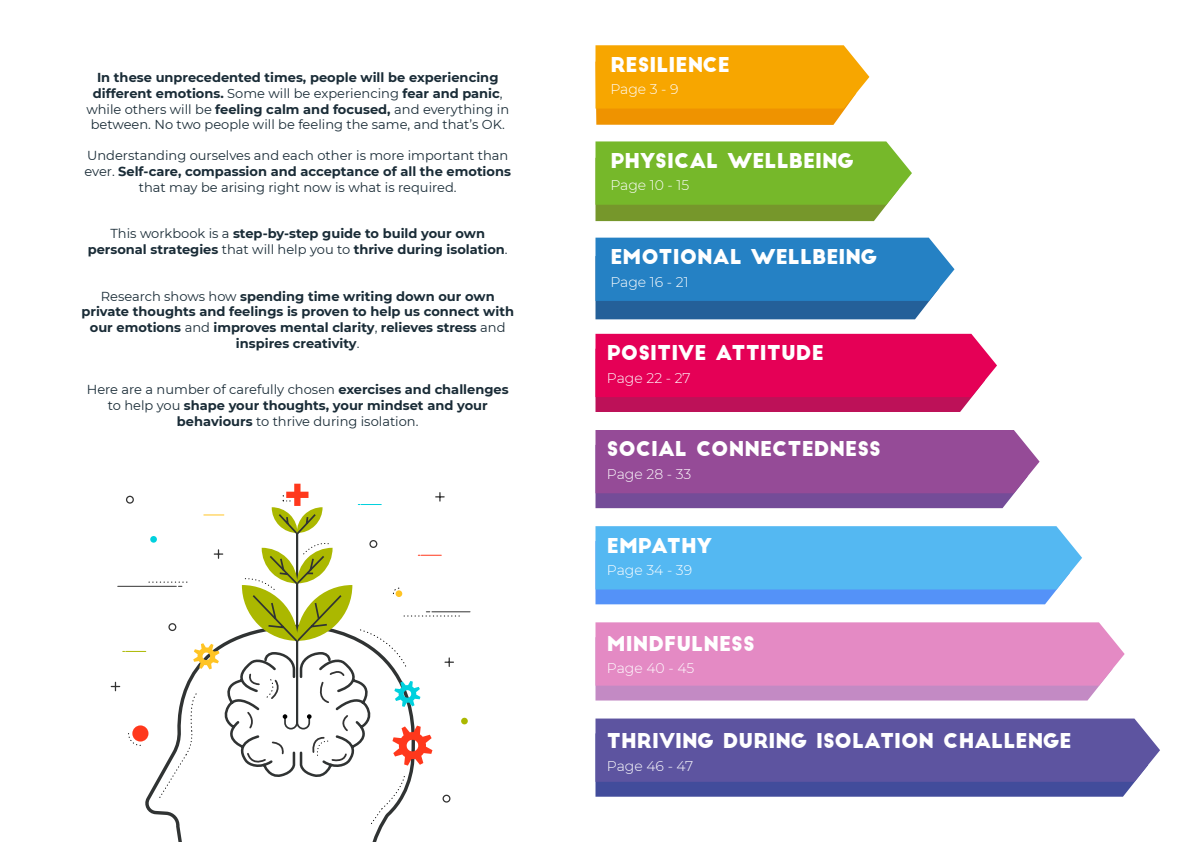
<style>
.page{position:relative;width:1191px;height:842px;background:#fff}
.page>*{position:absolute;margin:0;border:0;box-sizing:border-box;transform-origin:0 0}
.t1{font:20px "Big John";color:#fff}
.t2{font:300 14px "Montserrat";color:#fff}
.t3{font:700 13px/15.6px "Montserrat";color:#1a2c37;text-align:center}
.t4{font:13px/15.6px "Montserrat";color:#1a2c37;text-align:center}
.s1{font-weight:700}
.s2{font-weight:400}
</style>
<div class="page">
<hr style="left:432px;top:611px;width:38px;height:1px;background:#333">
<div style="left:461px;top:718px;width:7px;height:6px;background:#abb800;border-radius:50%"></div>
<svg style="left:123px;top:484px;width:336px;height:341px"></svg>
<svg style="left:595px;top:45px;width:274px;height:80px;background:#f6a810"></svg>
<svg style="left:595px;top:334px;width:402px;height:78px;background:#df0d5d"></svg>
<svg style="left:595px;top:141px;width:317px;height:80px;background:#7eb636"></svg>
<svg style="left:595px;top:430px;width:444px;height:78px;background:#92519a"></svg>
<svg style="left:595px;top:238px;width:359px;height:81px;background:#2f80be"></svg>
<svg style="left:595px;top:526px;width:487px;height:78px;background:#5ab3f3"></svg>
<svg style="left:595px;top:622px;width:529px;height:78px;background:#df8dc6"></svg>
<svg style="left:595px;top:718px;width:565px;height:79px;background:#5e59a2"></svg>
<p class="t4" style="left:86px;top:69px;width:424px"><span class="s1">In these unprecedented times, people will be experiencing different emotions.</span> Some will be experiencing <span class="s1">fear and panic</span>, while others will be <span class="s1">feeling calm and focused,</span> and everything in between. No two people will be feeling the same, and that’s OK.</p>
<p class="t4" style="left:84px;top:147px;width:428px">Understanding ourselves and each other is more important than ever. <span class="s1">Self-care, compassion and acceptance of all the emotions </span>that may be arising right now is what is required.</p>
<p class="t3" style="left:88px;top:225px;width:421px"><span class="s2">This workbook is a</span> step-by-step guide to build your own personal strategies <span class="s2">that will help you to</span> thrive during isolation<span class="s2">.</span></p>
<p class="t3" style="left:81px;top:288px;width:434px"><span class="s2">Research shows how</span> spending time writing down our own private thoughts and feelings is proven to help us connect with our emotions <span class="s2">and</span> improves mental clarity<span class="s2">,</span> relieves stress <span class="s2">and </span>inspires creativity<span class="s2">.</span></p>
<p class="t3" style="left:87px;top:381px;width:423px"><span class="s2">Here are a number of carefully chosen</span> exercises and challenges <span class="s2">to help you</span> shape your thoughts, your mindset and your behaviours <span class="s2">to thrive during isolation.</span></p>
<h1 class="t1" style="left:610px;top:55px;width:121px">RESILIENCE</h1>
<p class="t2" style="left:610px;top:80px;width:70px">Page 3 - 9</p>
<h1 class="t1" style="left:610px;top:151px;width:245px">PHYSICAL WELLBEING</h1>
<p class="t2" style="left:610px;top:176px;width:80px">Page 10 - 15</p>
<h1 class="t1" style="left:610px;top:248px;width:268px">EMOTIONAL WELLBEING</h1>
<p class="t2" style="left:610px;top:272px;width:80px">Page 16 - 21</p>
<h1 class="t1" style="left:607px;top:344px;width:218px">POSITIVE ATTITUDE</h1>
<p class="t2" style="left:607px;top:368px;width:85px">Page 22 - 27</p>
<h1 class="t1" style="left:607px;top:440px;width:275px">SOCIAL CONNECTEDNESS</h1>
<p class="t2" style="left:607px;top:464px;width:86px">Page 28 - 33</p>
<h1 class="t1" style="left:607px;top:536px;width:107px">EMPATHY</h1>
<p class="t2" style="left:607px;top:561px;width:87px">Page 34 - 39</p>
<h1 class="t1" style="left:607px;top:634px;width:149px">MINDFULNESS</h1>
<p class="t2" style="left:607px;top:659px;width:89px">Page 40 - 45</p>
<h1 class="t1" style="left:607px;top:732px;width:466px">THRIVING DURING ISOLATION CHALLENGE</h1>
<p class="t2" style="left:607px;top:756px;width:88px">Page 46 - 47</p>
</div>
